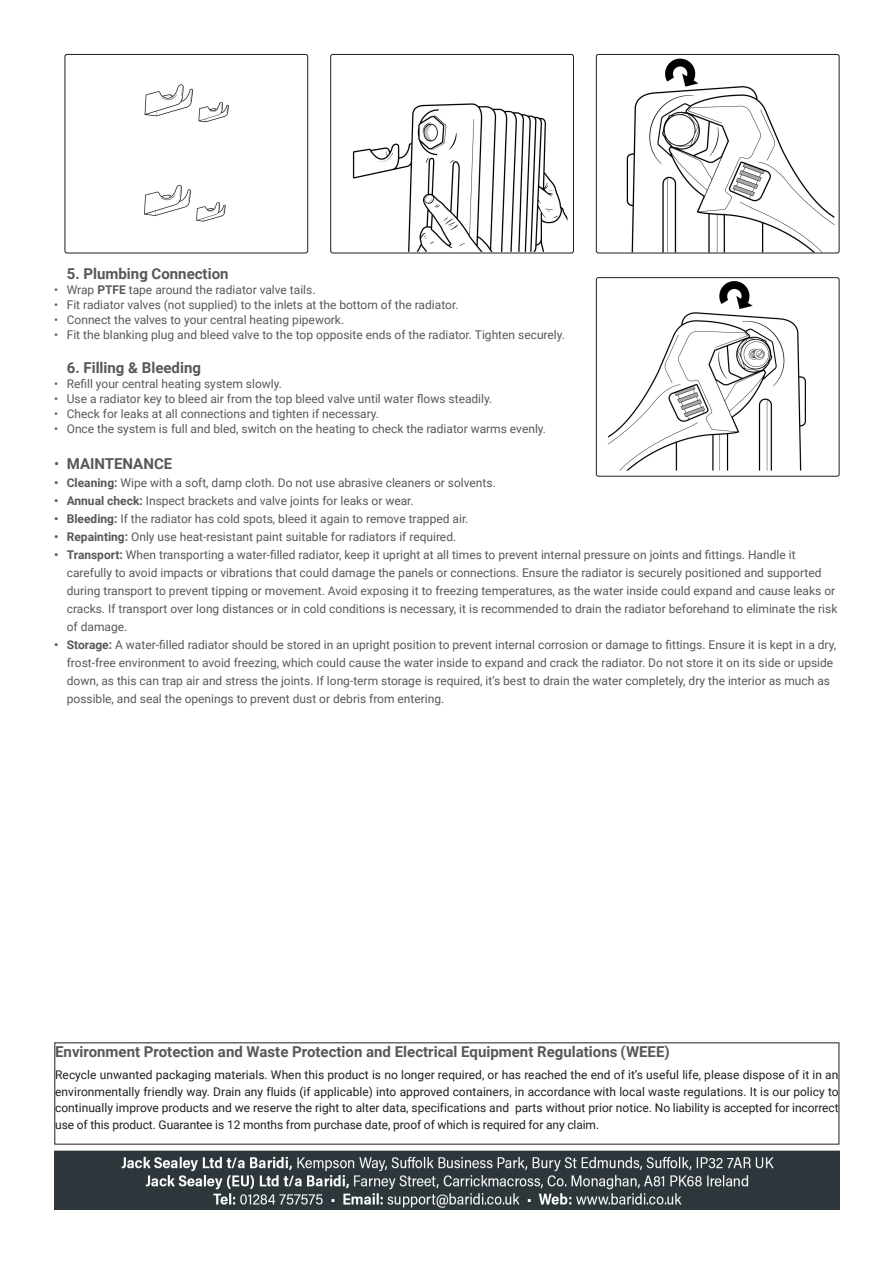
<style>
.page{position:relative;width:893px;height:1263px;background:#fff}
.page>*{position:absolute;margin:0;border:0;box-sizing:border-box;transform-origin:0 0}
.Section_Header{font:700 15px "Roboto";color:#57585a}
.t1{font:12px/18px "Roboto";color:#57585a}
.Weee_Regulation_Body{font:12px/16.5px "Roboto";letter-spacing:-.01em;color:#231f20;text-align:justify}
.s1{font-weight:700}
.s2{font-weight:400}
</style>
<div class="page">
<img style="left:607px;top:281px;width:199px;height:190px">
<div style="left:596px;top:277px;width:243px;height:200px;border:1px solid #231f20;border-radius:2px"></div>
<img style="left:54px;top:1151px;width:785px;height:58px">
<img style="left:144px;top:84px;width:85px;height:138px">
<div style="left:65px;top:54px;width:243px;height:199px;border:1px solid #231f20;border-radius:2px"></div>
<img style="left:352px;top:103px;width:216px;height:148px">
<div style="left:330px;top:54px;width:244px;height:199px;border:1px solid #231f20;border-radius:2px"></div>
<img style="left:626px;top:58px;width:208px;height:193px">
<div style="left:596px;top:54px;width:243px;height:199px;border:1px solid #231f20;border-radius:2px"></div>
<p class="Section_Header" style="left:67px;top:263px;width:163px">5. Plumbing Connection</p>
<p class="t1" style="left:54px;top:280px;width:263px">• Wrap <span class="s1">PTFE</span> tape around the radiator valve tails.</p>
<p class="t1" style="left:54px;top:295px;width:406px">• Fit radiator valves (not supplied) to the inlets at the bottom of the radiator.</p>
<p class="t1" style="left:54px;top:310px;width:292px">• Connect the valves to your central heating pipework.</p>
<p class="t1" style="left:54px;top:325px;width:512px">• Fit the blanking plug and bleed valve to the top opposite ends of the radiator. Tighten securely.</p>
<p class="Section_Header" style="left:67px;top:357px;width:136px">6. Filling &amp; Bleeding</p>
<p class="t1" style="left:54px;top:374px;width:229px">• Refill your central heating system slowly.</p>
<p class="t1" style="left:54px;top:389px;width:440px">• Use a radiator key to bleed air from the top bleed valve until water flows steadily.</p>
<p class="t1" style="left:54px;top:404px;width:327px">• Check for leaks at all connections and tighten if necessary.</p>
<p class="t1" style="left:54px;top:419px;width:494px">• Once the system is full and bled, switch on the heating to check the radiator warms evenly.</p>
<p class="Section_Header" style="left:54px;top:453px;width:120px"><span class="s2">•</span> MAINTENANCE</p>
<p class="t1" style="left:54px;top:473px;width:443px"><span class="s1">• Cleaning:</span> Wipe with a soft, damp cloth. Do not use abrasive cleaners or solvents.</p>
<p class="t1" style="left:54px;top:491px;width:361px"><span class="s1">• Annual check:</span> Inspect brackets and valve joints for leaks or wear.</p>
<p class="t1" style="left:54px;top:509px;width:416px"><span class="s1">• Bleeding:</span> If the radiator has cold spots, bleed it again to remove trapped air.</p>
<p class="t1" style="left:54px;top:527px;width:404px"><span class="s1">• Repainting:</span> Only use heat-resistant paint suitable for radiators if required.</p>
<p class="t1" style="left:67px;top:545px;width:772px;text-indent:-13px"><span class="s1">• Transport:</span> When transporting a water-filled radiator, keep it upright at all times to prevent internal pressure on joints and fittings. Handle it carefully to avoid impacts or vibrations that could damage the panels or connections. Ensure the radiator is securely positioned and supported during transport to prevent tipping or movement. Avoid exposing it to freezing temperatures, as the water inside could expand and cause leaks or cracks. If transport over long distances or in cold conditions is necessary, it is recommended to drain the radiator beforehand to eliminate the risk of damage.</p>
<p class="t1" style="left:67px;top:635px;width:771px;text-indent:-13px"><span class="s1">• Storage:</span> A water-filled radiator should be stored in an upright position to prevent internal corrosion or damage to fittings. Ensure it is kept in a dry, frost-free environment to avoid freezing, which could cause the water inside to expand and crack the radiator. Do not store it on its side or upside down, as this can trap air and stress the joints. If long-term storage is required, it’s best to drain the water completely, dry the interior as much as possible, and seal the openings to prevent dust or debris from entering.</p>
<p class="Section_Header" style="left:55px;top:1041px;width:616px">Environment Protection and Waste Protection and Electrical Equipment Regulations (WEEE)</p>
<p class="Weee_Regulation_Body" style="left:55px;top:1066px;width:785px">Recycle unwanted packaging materials. When this product is no longer required, or has reached the end of it’s useful life, please dispose of it in an environmentally friendly way. Drain any fluids (if applicable) into approved containers, in accordance with local waste regulations. It is our policy to continually improve products and we reserve the right to alter data, specifications and parts without prior notice. No liability is accepted for incorrect use of this product. Guarantee is 12 months from purchase date, proof of which is required for any claim.</p>
</div>
